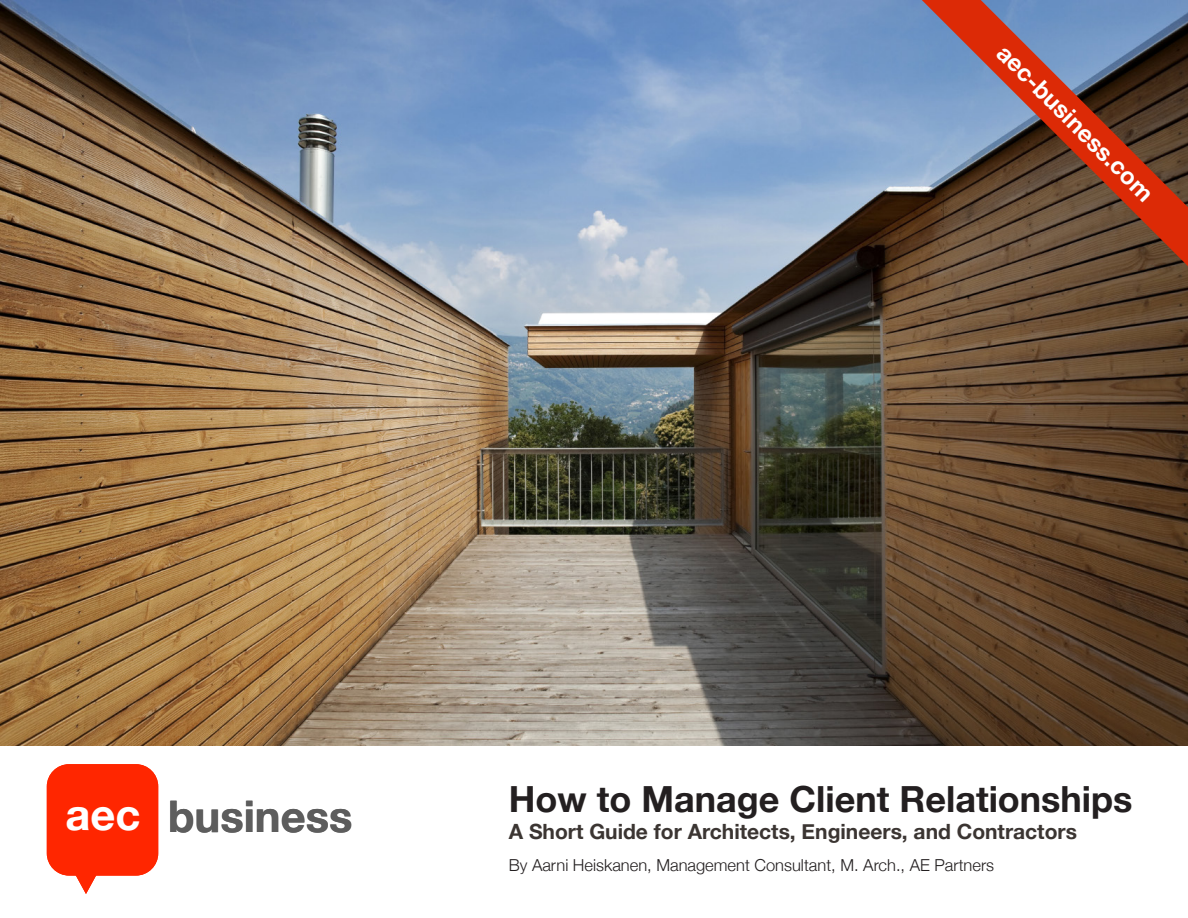
<style>
.page{position:relative;width:1188px;height:918px;background:#fff}
.page>*{position:absolute;margin:0;border:0;box-sizing:border-box;transform-origin:0 0}
.t1{font:700 43.5px "Helvetica Neue";color:#5d5d5d}
.t2{font:700 36px "Helvetica Neue";color:#231f20}
.t3{font:700 24px "Helvetica Neue";color:#fff}
.t4{font:700 21px "Helvetica Neue";color:#3b3532}
.t5{font:300 16.5px "Helvetica Neue";color:#231f20}
.s1{color:#fff}
</style>
<div class="page">
<img style="left:0;top:0;width:1188px;height:745px">
<div style="left:47px;top:764px;width:111px;height:112px;background:#ff2600;border-radius:22px"></div>
<svg style="left:71px;top:875px;width:30px;height:19px"></svg>
<svg style="left:922px;top:0;width:266px;height:266px;background:#795755"></svg>
<p class="t3" style="left:1015px;top:35px;width:211px;rotate:45deg">aec-business.com</p>
<p class="t1" style="left:65px;top:782px;width:289px"><span class="s1">aec</span> business</p>
<p class="t2" style="left:509px;top:771px;width:625px">How to Manage Client Relationships</p>
<p class="t4" style="left:509px;top:815px;width:570px">A Short Guide for Architects, Engineers, and Contractors</p>
<p class="t5" style="left:509px;top:852px;width:487px">By Aarni Heiskanen, Management Consultant, M. Arch., AE Partners</p>
</div>
